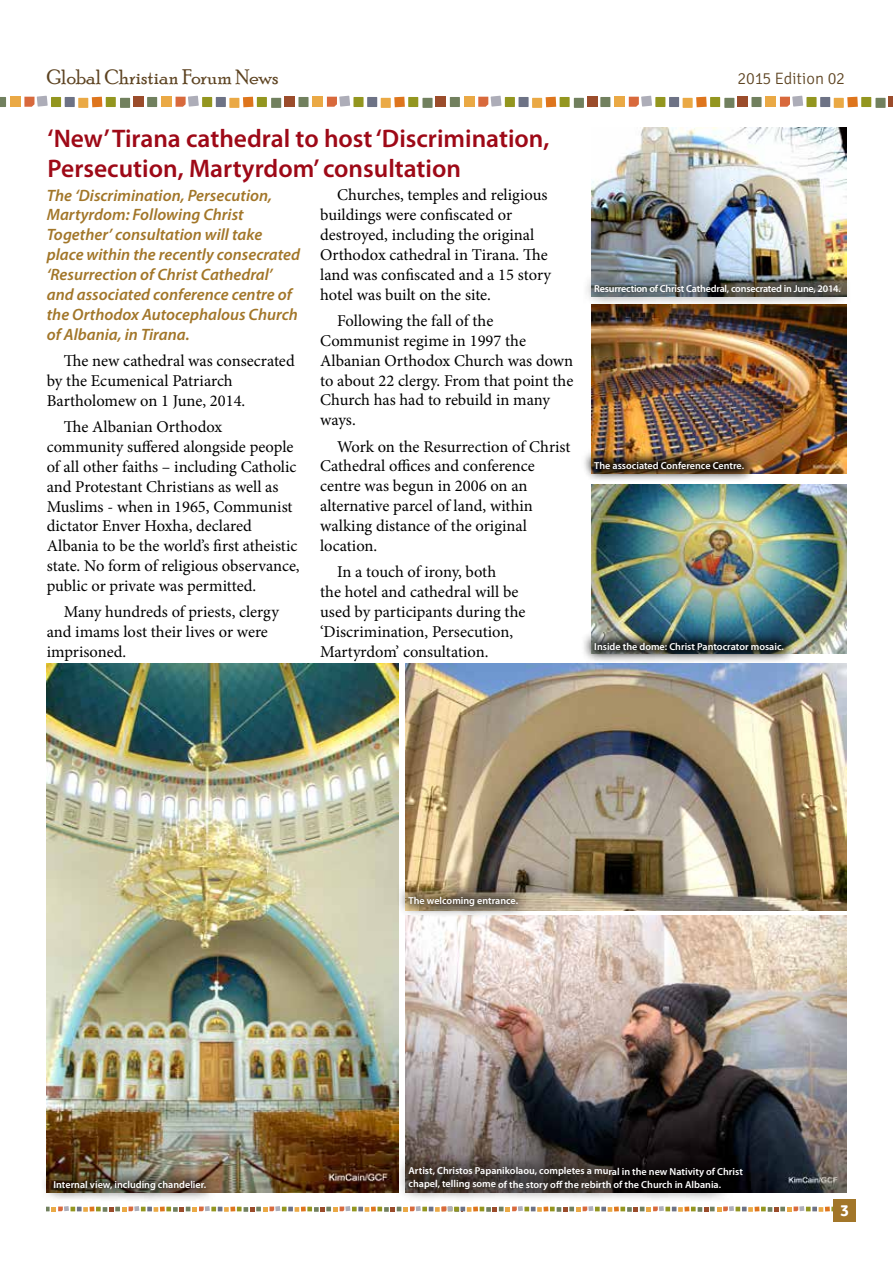
<style>
.page{position:relative;width:893px;height:1263px;background:#fff}
.page>*{position:absolute;margin:0;border:0;box-sizing:border-box;transform-origin:0 0}
.t1{font:600 25.5px/30.6px "Myriad Pro";color:#9e0917}
.t2{font:21px "Poor Richard";color:#5d4321}
.t3{font:16.5px/20px "Minion Pro";color:#000}
.t4{font:italic 600 16.5px/20px "Myriad Pro";color:#a27629}
.t5{font:300 16.5px "Signika Negative";letter-spacing:-.005em;color:#5d4321}
.t6{font:700 16.5px "Signika Negative";color:#fff}
.t7{font:600 10.2px "Myriad Pro";color:#fff}
.t8{font:600 10.2px "Myriad Pro";letter-spacing:-.02em;color:#fff}
.t9{font:600 10.05px/13.5px "Myriad Pro";letter-spacing:-.005em;color:#fff}
</style>
<div class="page">
<div style="left:65px;top:97px;width:10px;height:10px;background:#6d7285"></div>
<div style="left:78px;top:98px;width:10px;height:10px;background:#eaa945"></div>
<div style="left:10px;top:97px;width:10px;height:10px;background:#eaa945"></div>
<div style="left:106px;top:97px;width:10px;height:10px;background:#93961f"></div>
<div style="left:51px;top:97px;width:10px;height:10px;background:#93961f"></div>
<svg style="left:92px;top:97px;width:10px;height:10px"></svg>
<div style="left:120px;top:98px;width:10px;height:10px;background:#71805e"></div>
<svg style="left:0;top:97px;width:6px;height:10px"></svg>
<svg style="left:24px;top:96px;width:24px;height:11px"></svg>
<div style="left:133px;top:97px;width:11px;height:10px;background:#9b4c2b"></div>
<div style="left:216px;top:97px;width:10px;height:10px;background:#6d7285"></div>
<div style="left:229px;top:98px;width:10px;height:10px;background:#eaa945"></div>
<div style="left:162px;top:97px;width:10px;height:10px;background:#eaa945"></div>
<div style="left:257px;top:97px;width:10px;height:10px;background:#93961f"></div>
<div style="left:202px;top:97px;width:10px;height:10px;background:#93961f"></div>
<svg style="left:243px;top:97px;width:10px;height:10px"></svg>
<div style="left:271px;top:98px;width:10px;height:10px;background:#71805e"></div>
<div style="left:147px;top:97px;width:10px;height:10px;background:#71805e"></div>
<svg style="left:176px;top:96px;width:23px;height:11px"></svg>
<div style="left:285px;top:97px;width:10px;height:10px;background:#9b4c2b"></div>
<div style="left:367px;top:97px;width:10px;height:10px;background:#6d7285"></div>
<div style="left:381px;top:98px;width:10px;height:10px;background:#eaa945"></div>
<div style="left:313px;top:97px;width:10px;height:10px;background:#eaa945"></div>
<div style="left:408px;top:97px;width:10px;height:10px;background:#93961f"></div>
<div style="left:353px;top:97px;width:11px;height:10px;background:#93961f"></div>
<svg style="left:394px;top:97px;width:11px;height:10px"></svg>
<div style="left:422px;top:98px;width:11px;height:10px;background:#71805e"></div>
<div style="left:298px;top:97px;width:11px;height:10px;background:#71805e"></div>
<svg style="left:327px;top:96px;width:23px;height:11px"></svg>
<div style="left:436px;top:97px;width:10px;height:10px;background:#9b4c2b"></div>
<div style="left:518px;top:97px;width:11px;height:10px;background:#6d7285"></div>
<div style="left:532px;top:98px;width:10px;height:10px;background:#eaa945"></div>
<div style="left:464px;top:97px;width:10px;height:10px;background:#eaa945"></div>
<div style="left:560px;top:97px;width:10px;height:10px;background:#93961f"></div>
<div style="left:505px;top:97px;width:10px;height:10px;background:#93961f"></div>
<svg style="left:546px;top:97px;width:10px;height:10px"></svg>
<div style="left:574px;top:98px;width:10px;height:10px;background:#71805e"></div>
<div style="left:450px;top:97px;width:10px;height:10px;background:#71805e"></div>
<svg style="left:478px;top:96px;width:23px;height:11px"></svg>
<div style="left:587px;top:97px;width:10px;height:10px;background:#9b4c2b"></div>
<div style="left:669px;top:97px;width:10px;height:10px;background:#6d7285"></div>
<div style="left:683px;top:98px;width:10px;height:10px;background:#eaa945"></div>
<div style="left:615px;top:97px;width:10px;height:10px;background:#eaa945"></div>
<div style="left:710px;top:97px;width:10px;height:10px;background:#93961f"></div>
<div style="left:655px;top:97px;width:10px;height:10px;background:#93961f"></div>
<svg style="left:696px;top:97px;width:11px;height:10px"></svg>
<div style="left:724px;top:98px;width:10px;height:10px;background:#71805e"></div>
<div style="left:600px;top:97px;width:10px;height:10px;background:#71805e"></div>
<svg style="left:629px;top:96px;width:23px;height:11px"></svg>
<div style="left:738px;top:97px;width:10px;height:10px;background:#9b4c2b"></div>
<div style="left:820px;top:97px;width:10px;height:10px;background:#6d7285"></div>
<div style="left:834px;top:98px;width:10px;height:10px;background:#eaa945"></div>
<div style="left:766px;top:97px;width:10px;height:10px;background:#eaa945"></div>
<div style="left:861px;top:97px;width:10px;height:10px;background:#93961f"></div>
<div style="left:806px;top:97px;width:11px;height:10px;background:#93961f"></div>
<svg style="left:847px;top:97px;width:11px;height:10px"></svg>
<div style="left:875px;top:98px;width:11px;height:10px;background:#71805e"></div>
<div style="left:751px;top:97px;width:10px;height:10px;background:#71805e"></div>
<svg style="left:780px;top:96px;width:23px;height:11px"></svg>
<hr style="left:889px;top:97px;width:4px;height:10px;background:#9b4c2b">
<svg style="left:47px;top:1206px;width:786px;height:6px"></svg>
<img style="left:592px;top:128px;width:254px;height:144px">
<img style="left:592px;top:307px;width:254px;height:167px">
<img style="left:592px;top:484px;width:254px;height:170px">
<img style="left:47px;top:663px;width:352px;height:530px">
<img style="left:405px;top:916px;width:441px;height:277px">
<img style="left:405px;top:663px;width:441px;height:247px">
<svg style="left:395px;top:1153px;width:361px;height:46px;background:#474240"></svg>
<svg style="left:396px;top:884px;width:134px;height:35px;background:#9e927f"></svg>
<img style="left:44px;top:1167px;width:174px;height:33px">
<img style="left:584px;top:629px;width:213px;height:33px">
<img style="left:584px;top:448px;width:172px;height:32px">
<img style="left:586px;top:272px;width:261px;height:35px">
<div style="left:833px;top:1199px;width:23px;height:22px;background:#a27629"></div>
<p class="t2" style="left:47px;top:64px;width:233px">Global Christian Forum News</p>
<p class="t5" style="left:738px;top:69px;width:109px">2015 Edition 02</p>
<h1 class="t1" style="left:48px;top:122px;width:503px">‘New’ Tirana cathedral to host ‘Discrimination,<br>Persecution, Martyrdom’ consultation</h1>
<p class="t3" style="left:320px;top:185px;width:233px;text-indent:17px">Churches, temples and religious buildings were confiscated or destroyed, including the original<br>Orthodox cathedral in Tirana. The land was confiscated and a 15 story hotel was built on the site.</p>
<p class="t3" style="left:320px;top:311px;width:255px;text-indent:17px">Following the fall of the<br>Communist regime in 1997 the<br>Albanian Orthodox Church was down to about 22 clergy. From that point the<br>Church has had to rebuild in many ways.</p>
<p class="t3" style="left:320px;top:436px;width:252px;text-indent:17px">Work on the Resurrection of Christ<br>Cathedral offices and conference centre was begun in 2006 on an alternative parcel of land, within walking distance of the original location.</p>
<p class="t3" style="left:320px;top:562px;width:207px;text-indent:17px">In a touch of irony, both<br>the hotel and cathedral will be used by participants during the ‘Discrimination, Persecution,<br>Martyrdom’ consultation.</p>
<p class="t4" style="left:47px;top:185px;width:255px">The ‘Discrimination, Persecution, Martyrdom: Following Christ Together’ consultation will take place within the recently consecrated ‘Resurrection of Christ Cathedral’ and associated conference centre of the Orthodox Autocephalous Church of Albania, in Tirana.</p>
<p class="t3" style="left:47px;top:351px;width:249px;text-indent:17px">The new cathedral was consecrated by the Ecumenical Patriarch<br>Bartholomew on 1 June, 2014.</p>
<p class="t3" style="left:47px;top:417px;width:254px;text-indent:17px">The Albanian Orthodox community suffered alongside people of all other faiths – including Catholic and Protestant Christians as well as Muslims - when in 1965, Communist dictator Enver Hoxha, declared Albania to be the world’s first atheistic state. No form of religious observance, public or private was permitted.</p>
<p class="t3" style="left:47px;top:602px;width:234px;text-indent:17px">Many hundreds of priests, clergy and imams lost their lives or were imprisoned.</p>
<p class="t8" style="left:594px;top:282px;width:248px">Resurrection of Christ Cathedral, consecrated in June, 2014.</p>
<p class="t7" style="left:594px;top:459px;width:151px">The associated Conference Centre.</p>
<p class="t7" style="left:594px;top:640px;width:191px">Inside the dome: Christ Pantocrator mosaic.</p>
<p class="t7" style="left:409px;top:894px;width:111px">The welcoming entrance.</p>
<p class="t7" style="left:54px;top:1178px;width:154px">Internal view, including chandelier.</p>
<p class="t9" style="left:408px;top:1164px;width:336px">Artist, Christos Papanikolaou, completes a mural in the new Nativity of Christ chapel, telling some of the story off the rebirth of the Church in Albania.</p>
<p class="t6" style="left:840px;top:1201px;width:10px">3</p>
</div>
